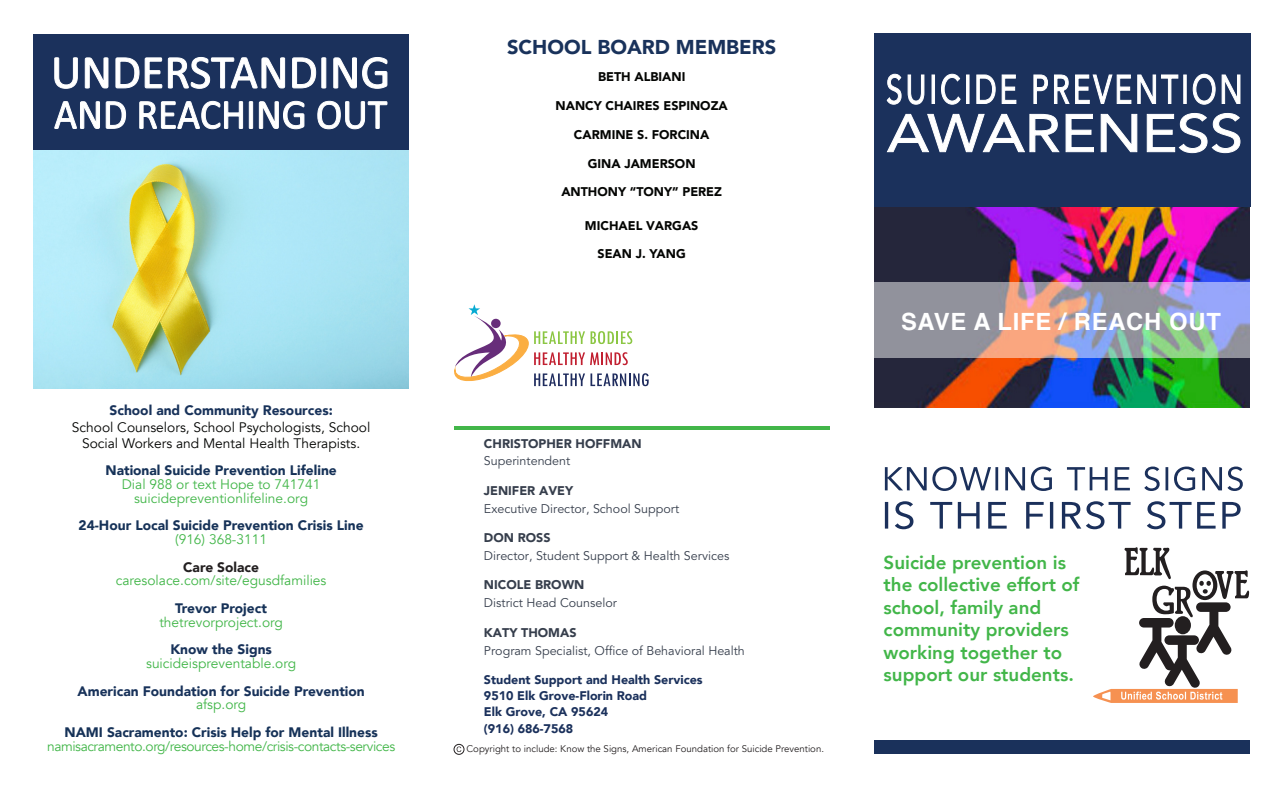
<style>
.page{position:relative;width:1283px;height:788px;background:#fff}
.page>*{position:absolute;margin:0;border:0;box-sizing:border-box;transform-origin:0 0}
.t1{font:700 23.75px "Helvetica";letter-spacing:.03em;color:#fff}
.t2{font:900 20px "Avenir";color:#19325b}
.t3{font:800 18.75px/22.5px "Avenir";color:#42b649}
.t4{font:13.75px/16.2px "Avenir";color:#040503;text-align:center}
.t5{font:13.75px "Avenir";color:#42b649}
.t6{font:900 13.75px "Avenir";color:#163258}
.t7{font:13.75px/13.6px "Avenir LT Std";color:#42b649;text-align:center}
.t8{font:13.75px "Avenir";letter-spacing:-.03em;color:#42b649}
.t9{font:900 13.75px "Avenir";color:#18325a}
.t10{font:900 13.75px "Avenir";color:#231f20}
.t11{font:12.5px/18px "Avenir LT Std";color:#363e4c}
.t12{font:900 12.5px "Avenir LT Std";color:#040503}
.t13{font:900 12.5px/16.2px "Avenir";color:#1b315c}
.t14{font:900 12.5px/17.5px "Avenir LT Std";color:#363e4c}
.t15{font:9.62px "Avenir";color:#231f20}
.s1{font-weight:900;color:#18325a}
.s2{font-family:"Avenir";font-weight:900;color:#163258}
.s3{font-weight:400}
.s4{font-weight:900}
</style>
<div class="page">
<div style="left:874px;top:740px;width:375px;height:14px;background:#1a315b"></div>
<svg style="left:885px;top:466px;width:357px;height:25px"></svg>
<svg style="left:885px;top:501px;width:355px;height:28px"></svg>
<div style="left:34px;top:34px;width:375px;height:119px;background:#1b315c"></div>
<svg style="left:54px;top:57px;width:334px;height:73px"></svg>
<div style="left:454px;top:744px;width:10px;height:10px;border:1px solid #231f20;border-radius:50%"></div>
<svg style="left:456px;top:746px;width:5px;height:6px"></svg>
<svg style="left:454px;top:426px;width:375px;height:3px"></svg>
<svg style="left:454px;top:304px;width:194px;height:82px"></svg>
<svg style="left:1093px;top:547px;width:156px;height:156px"></svg>
<img style="left:874px;top:207px;width:375px;height:200px">
<svg style="left:874px;top:282px;width:375px;height:76px;fill:#91929c"></svg>
<img style="left:34px;top:151px;width:375px;height:238px">
<div style="left:874px;top:33px;width:376px;height:174px;background:#1b315c"></div>
<svg style="left:886px;top:73px;width:354px;height:32px"></svg>
<svg style="left:887px;top:113px;width:353px;height:41px"></svg>
<p class="t2" style="left:507px;top:30px;width:271px">SCHOOL BOARD MEMBERS</p>
<p class="t12" style="left:598px;top:69px;width:89px">BETH ALBIANI</p>
<p class="t12" style="left:555px;top:98px;width:174px">NANCY CHAIRES ESPINOZA</p>
<p class="t12" style="left:574px;top:127px;width:137px">CARMINE S. FORCINA</p>
<p class="t12" style="left:588px;top:155px;width:109px">GINA JAMERSON</p>
<p class="t12" style="left:561px;top:184px;width:162px">ANTHONY “TONY” PEREZ</p>
<p class="t12" style="left:585px;top:217px;width:115px">MICHAEL VARGAS</p>
<p class="t12" style="left:597px;top:246px;width:90px">SEAN J. YANG</p>
<p class="t4" style="left:72px;top:402px;width:300px"><span class="s1">School and Community Resources:<br></span>School Counselors, School Psychologists, School<br>Social Workers and Mental Health Therapists.</p>
<p class="t7" style="left:105px;top:464px;width:233px"><span class="s2">National Suicide Prevention Lifeline<br></span>Dial 988 or text Hope to 741741 suicidepreventionlifeline.org</p>
<p class="t6" style="left:79px;top:514px;width:286px">24-Hour Local Suicide Prevention Crisis Line</p>
<p class="t5" style="left:175px;top:531px;width:94px">(916) 368-3111</p>
<p class="t10" style="left:183px;top:555px;width:77px">Care Solace</p>
<p class="t5" style="left:116px;top:572px;width:212px">caresolace.com/site/egusdfamilies</p>
<p class="t6" style="left:175px;top:596px;width:93px">Trevor Project</p>
<p class="t5" style="left:159px;top:613px;width:125px">thetrevorproject.org</p>
<p class="t9" style="left:170px;top:637px;width:103px">Know the Signs</p>
<p class="t5" style="left:146px;top:655px;width:151px">suicideispreventable.org</p>
<p class="t9" style="left:77px;top:679px;width:289px">American Foundation for Suicide Prevention</p>
<p class="t5" style="left:196px;top:696px;width:52px">afsp.org</p>
<p class="t6" style="left:65px;top:720px;width:315px">NAMI Sacramento: Crisis Help for Mental Illness</p>
<p class="t8" style="left:47px;top:737px;width:349px">namisacramento.org/resources-home/crisis-contacts-services</p>
<p class="t15" style="left:466px;top:743px;width:359px">Copyright to include: Know the Signs, American Foundation for Suicide Prevention.</p>
<p class="t14" style="left:484px;top:434px;width:159px">CHRISTOPHER HOFFMAN<br><span class="s3">Superintendent</span></p>
<p class="t11" style="left:484px;top:481px;width:197px"><span class="s4">JENIFER AVEY<br></span>Executive Director, School Support</p>
<p class="t11" style="left:484px;top:529px;width:247px;line-height:17.5px"><span class="s4">DON ROSS<br></span>Director, Student Support &amp; Health Services</p>
<p class="t11" style="left:484px;top:576px;width:135px"><span class="s4">NICOLE BROWN<br></span>District Head Counselor</p>
<p class="t11" style="left:484px;top:623px;width:262px"><span class="s4">KATY THOMAS<br></span>Program Specialist, Office of Behavioral Health</p>
<p class="t13" style="left:484px;top:671px;width:220px">Student Support and Health Services<br>9510 Elk Grove-Florin Road<br>Elk Grove, CA 95624<br>(916) 686-7568</p>
<p class="t1" style="left:901px;top:302px;width:321px">SAVE A LIFE / REACH OUT</p>
<p class="t3" style="left:883px;top:551px;width:197px">Suicide prevention is the collective effort of school, family and community providers working together to support our students.</p>
</div>
